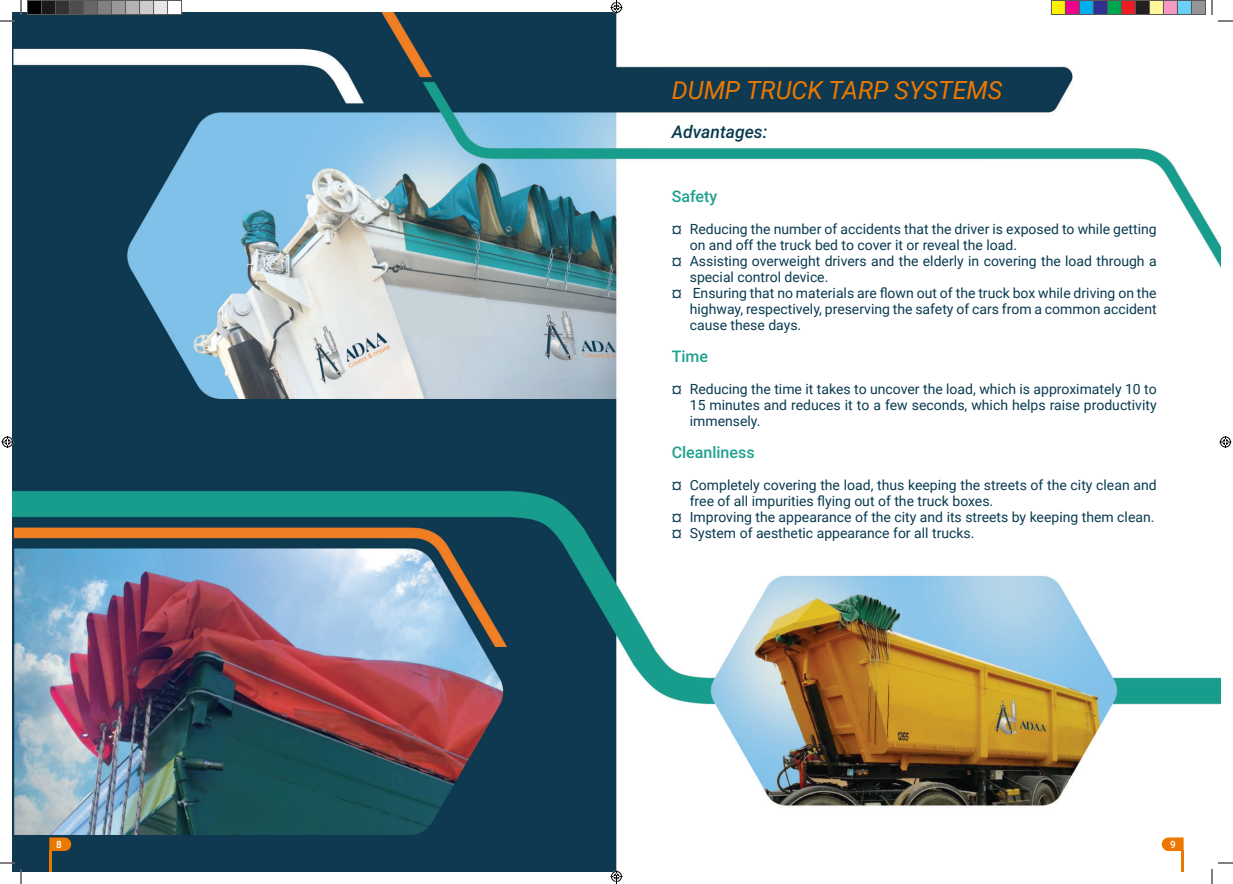
<style>
.page{position:relative;width:1233px;height:884px;background:#fff}
.page>*{position:absolute;margin:0;border:0;box-sizing:border-box;transform-origin:0 0}
.t1{font:italic 25px "Roboto";color:#ed7800}
.t2{font:italic 500 17.5px "Roboto";color:#093a50}
.t3{font:500 16px "Roboto";color:#1fa18f}
.t4{font:14px/16px "Roboto";color:#093a50;text-align:justify}
.t5{font:500 10px "Roboto";color:#fff}
</style>
<div class="page">
<img style="left:12px;top:12px;width:1208px;height:859px">
<svg style="left:49px;top:837px;width:22px;height:14px"></svg>
<hr style="left:49px;top:850px;width:2px;height:21px;background:#ed7800">
<svg style="left:1161px;top:837px;width:22px;height:14px"></svg>
<hr style="left:1181px;top:850px;width:2px;height:21px;background:#ed7800">
<svg style="left:1218px;top:20px;width:15px;height:2px"></svg>
<svg style="left:1218px;top:862px;width:15px;height:2px"></svg>
<svg style="left:0;top:0;width:22px;height:22px"></svg>
<svg style="left:0;top:862px;width:22px;height:22px"></svg>
<svg style="left:1211px;top:0;width:1px;height:15px"></svg>
<svg style="left:1211px;top:869px;width:1px;height:15px"></svg>
<svg style="left:2px;top:436px;width:12px;height:12px"></svg>
<svg style="left:1219px;top:436px;width:12px;height:12px"></svg>
<div style="left:28px;top:0;width:13px;height:14px;background:#000"></div>
<div style="left:27px;top:0;width:15px;height:15px;border:1px solid #595959"></div>
<div style="left:42px;top:0;width:14px;height:14px;background:#1a1a1a"></div>
<div style="left:41px;top:0;width:15px;height:15px;border:1px solid #595959"></div>
<div style="left:56px;top:0;width:14px;height:14px;background:#333"></div>
<div style="left:55px;top:0;width:15px;height:15px;border:1px solid #595959"></div>
<div style="left:70px;top:0;width:14px;height:14px;background:#4d4d4d"></div>
<div style="left:69px;top:0;width:15px;height:15px;border:1px solid #595959"></div>
<div style="left:84px;top:0;width:13px;height:14px;background:#666"></div>
<div style="left:83px;top:0;width:15px;height:15px;border:1px solid #595959"></div>
<div style="left:98px;top:0;width:14px;height:14px;background:#808080"></div>
<div style="left:97px;top:0;width:15px;height:15px;border:1px solid #595959"></div>
<div style="left:112px;top:0;width:13px;height:14px;background:#999"></div>
<div style="left:111px;top:0;width:15px;height:15px;border:1px solid #595959"></div>
<div style="left:126px;top:0;width:14px;height:14px;background:#b3b3b3"></div>
<div style="left:125px;top:0;width:15px;height:15px;border:1px solid #595959"></div>
<div style="left:140px;top:0;width:14px;height:14px;background:#ccc"></div>
<div style="left:139px;top:0;width:15px;height:15px;border:1px solid #595959"></div>
<div style="left:154px;top:0;width:13px;height:14px;background:#e6e6e6"></div>
<div style="left:153px;top:0;width:15px;height:15px;border:1px solid #595959"></div>
<div style="left:168px;top:0;width:14px;height:14px;background:#fff"></div>
<div style="left:167px;top:0;width:15px;height:15px;border:1px solid #595959"></div>
<div style="left:1051px;top:0;width:14px;height:14px;background:#fff101"></div>
<div style="left:1051px;top:0;width:15px;height:15px;border:1px solid #595959"></div>
<div style="left:1065px;top:0;width:14px;height:14px;background:#ed028c"></div>
<div style="left:1065px;top:0;width:15px;height:15px;border:1px solid #595959"></div>
<div style="left:1079px;top:0;width:14px;height:14px;background:#00aeef"></div>
<div style="left:1079px;top:0;width:15px;height:15px;border:1px solid #595959"></div>
<div style="left:1093px;top:0;width:14px;height:14px;background:#2e3092"></div>
<div style="left:1093px;top:0;width:15px;height:15px;border:1px solid #595959"></div>
<div style="left:1107px;top:0;width:14px;height:14px;background:#00a54f"></div>
<div style="left:1107px;top:0;width:15px;height:15px;border:1px solid #595959"></div>
<div style="left:1121px;top:0;width:14px;height:14px;background:#ee1d23"></div>
<div style="left:1121px;top:0;width:15px;height:15px;border:1px solid #595959"></div>
<div style="left:1135px;top:0;width:14px;height:14px;background:#231f20"></div>
<div style="left:1135px;top:0;width:15px;height:15px;border:1px solid #595959"></div>
<div style="left:1149px;top:0;width:14px;height:14px;background:#fff79a"></div>
<div style="left:1149px;top:0;width:15px;height:15px;border:1px solid #595959"></div>
<div style="left:1163px;top:0;width:14px;height:14px;background:#f499c2"></div>
<div style="left:1163px;top:0;width:15px;height:15px;border:1px solid #595959"></div>
<div style="left:1177px;top:0;width:14px;height:14px;background:#6bcff6"></div>
<div style="left:1177px;top:0;width:15px;height:15px;border:1px solid #595959"></div>
<div style="left:1191px;top:0;width:14px;height:14px;background:#939598"></div>
<div style="left:1191px;top:0;width:15px;height:15px;border:1px solid #595959"></div>
<svg style="left:610px;top:0;width:12px;height:14px"></svg>
<svg style="left:610px;top:870px;width:12px;height:14px"></svg>
<h1 class="t1" style="left:672px;top:73px;width:332px">DUMP TRUCK TARP SYSTEMS</h1>
<p class="t2" style="left:672px;top:119px;width:97px">Advantages:</p>
<p class="t3" style="left:672px;top:185px;width:47px">Safety</p>
<p class="t4" style="left:672px;top:220px;width:486px">¤ Reducing the number of accidents that the driver is exposed to while getting</p>
<p class="t4" style="left:690px;top:236px;width:329px">on and off the truck bed to cover it or reveal the load.</p>
<p class="t4" style="left:672px;top:252px;width:486px">¤ Assisting overweight drivers and the elderly in covering the load through a</p>
<p class="t4" style="left:690px;top:268px;width:140px">special control device.</p>
<p class="t4" style="left:672px;top:284px;width:486px">¤ Ensuring that no materials are flown out of the truck box while driving on the</p>
<p class="t4" style="left:690px;top:300px;width:468px">highway, respectively, preserving the safety of cars from a common accident</p>
<p class="t4" style="left:690px;top:316px;width:113px">cause these days.</p>
<p class="t3" style="left:672px;top:345px;width:38px">Time</p>
<p class="t4" style="left:690px;top:380px;width:468px;text-indent:-18px">¤ Reducing the time it takes to uncover the load, which is approximately 10 to 15 minutes and reduces it to a few seconds, which helps raise productivity immensely.</p>
<p class="t3" style="left:672px;top:441px;width:84px">Cleanliness</p>
<p class="t4" style="left:672px;top:476px;width:486px">¤ Completely covering the load, thus keeping the streets of the city clean and</p>
<p class="t4" style="left:690px;top:492px;width:305px">free of all impurities flying out of the truck boxes.</p>
<p class="t4" style="left:672px;top:508px;width:484px">¤ Improving the appearance of the city and its streets by keeping them clean.</p>
<p class="t4" style="left:672px;top:524px;width:304px">¤ System of aesthetic appearance for all trucks.</p>
<p class="t5" style="left:56px;top:837px;width:7px">8</p>
<p class="t5" style="left:1170px;top:837px;width:7px">9</p>
</div>
